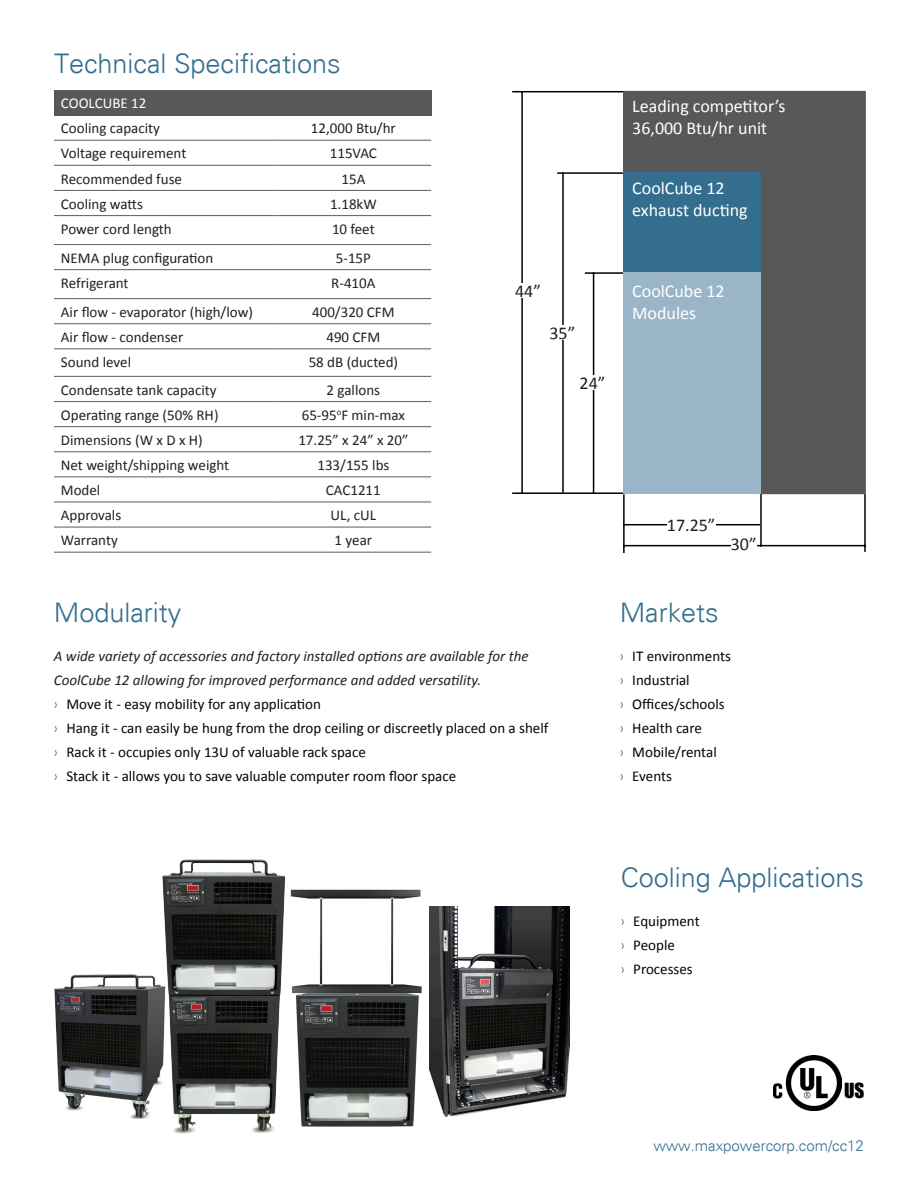
<style>
.page{position:relative;width:918px;height:1188px;background:#fff}
.page>*{position:absolute;margin:0;border:0;box-sizing:border-box;transform-origin:0 0}
.t1{font:300 27px "Univers";color:#336e8f}
.t2{font:19.2px "Impact";color:#000}
.t3{font:18px/21.6px "Calibri";color:#fff}
.t4{font:18px "Calibri";color:#231f20}
.t5{font:15px/24px "Calibri";color:#040503}
.t6{font:15px "Calibri";color:#231f20}
.t7{font:300 15px "Univers";color:#336e8f}
.t8{font:15px "Calibri";color:#fff}
.s1{font-style:italic;color:#231f20}
.s2{font-family:"Univers";font-weight:300;color:#336e8f}
</style>
<div class="page">
<div style="left:54px;top:90px;width:377px;height:25px;background:#57585a"></div>
<hr style="left:54px;top:140px;width:222px;height:1px;background:#6c6d70">
<hr style="left:276px;top:140px;width:155px;height:1px;background:#6c6d70">
<hr style="left:54px;top:165px;width:222px;height:1px;background:#6c6d70">
<hr style="left:276px;top:165px;width:155px;height:1px;background:#6c6d70">
<hr style="left:54px;top:190px;width:222px;height:1px;background:#6c6d70">
<hr style="left:276px;top:190px;width:155px;height:1px;background:#6c6d70">
<hr style="left:54px;top:215px;width:222px;height:1px;background:#6c6d70">
<hr style="left:276px;top:215px;width:155px;height:1px;background:#6c6d70">
<hr style="left:54px;top:244px;width:222px;height:1px;background:#6c6d70">
<hr style="left:276px;top:244px;width:155px;height:1px;background:#6c6d70">
<hr style="left:54px;top:269px;width:222px;height:1px;background:#6c6d70">
<hr style="left:276px;top:269px;width:155px;height:1px;background:#6c6d70">
<hr style="left:54px;top:298px;width:222px;height:1px;background:#6c6d70">
<hr style="left:276px;top:298px;width:155px;height:1px;background:#6c6d70">
<hr style="left:54px;top:323px;width:222px;height:1px;background:#6c6d70">
<hr style="left:276px;top:323px;width:155px;height:1px;background:#6c6d70">
<hr style="left:54px;top:348px;width:222px;height:1px;background:#6c6d70">
<hr style="left:276px;top:348px;width:155px;height:1px;background:#6c6d70">
<hr style="left:54px;top:376px;width:222px;height:1px;background:#6c6d70">
<hr style="left:276px;top:376px;width:155px;height:1px;background:#6c6d70">
<hr style="left:54px;top:401px;width:222px;height:1px;background:#6c6d70">
<hr style="left:276px;top:401px;width:155px;height:1px;background:#6c6d70">
<hr style="left:54px;top:426px;width:222px;height:1px;background:#6c6d70">
<hr style="left:276px;top:426px;width:155px;height:1px;background:#6c6d70">
<hr style="left:54px;top:451px;width:222px;height:1px;background:#6c6d70">
<hr style="left:276px;top:451px;width:155px;height:1px;background:#6c6d70">
<hr style="left:54px;top:476px;width:222px;height:1px;background:#6c6d70">
<hr style="left:276px;top:476px;width:155px;height:1px;background:#6c6d70">
<hr style="left:54px;top:501px;width:222px;height:2px;background:#6c6d70">
<hr style="left:276px;top:501px;width:155px;height:2px;background:#6c6d70">
<hr style="left:54px;top:527px;width:222px;height:1px;background:#6c6d70">
<hr style="left:276px;top:527px;width:155px;height:1px;background:#6c6d70">
<hr style="left:54px;top:552px;width:222px;height:1px;background:#6c6d70">
<hr style="left:276px;top:552px;width:155px;height:1px;background:#6c6d70">
<hr style="left:512px;top:492px;width:113px;height:2px;background:#000">
<hr style="left:512px;top:91px;width:113px;height:1px;background:#000">
<hr style="left:557px;top:172px;width:66px;height:2px;background:#000">
<hr style="left:585px;top:272px;width:38px;height:2px;background:#000">
<hr style="left:521px;top:91px;width:2px;height:403px;background:#000">
<hr style="left:562px;top:173px;width:2px;height:320px;background:#000">
<hr style="left:593px;top:273px;width:1px;height:220px;background:#000">
<hr style="left:623px;top:494px;width:2px;height:59px;background:#000">
<hr style="left:624px;top:545px;width:242px;height:1px;background:#000">
<hr style="left:760px;top:493px;width:2px;height:54px;background:#000">
<hr style="left:864px;top:494px;width:2px;height:58px;background:#000">
<hr style="left:624px;top:524px;width:136px;height:1px;background:#000">
<div style="left:623px;top:90px;width:243px;height:404px;background:#57585a"></div>
<div style="left:623px;top:172px;width:137px;height:101px;background:#336e8f"></div>
<div style="left:623px;top:272px;width:137px;height:222px;background:#99b5c7"></div>
<img style="left:290px;top:889px;width:132px;height:238px">
<img style="left:429px;top:907px;width:141px;height:210px">
<img style="left:54px;top:974px;width:106px;height:145px">
<img style="left:160px;top:859px;width:126px;height:275px">
<div style="left:515px;top:284px;width:26px;height:14px;background:#fff"></div>
<div style="left:549px;top:326px;width:26px;height:14px;background:#fff"></div>
<div style="left:731px;top:537px;width:26px;height:14px;background:#fff"></div>
<div style="left:580px;top:375px;width:26px;height:15px;background:#fff"></div>
<div style="left:667px;top:517px;width:49px;height:15px;background:#fff"></div>
<img style="left:773px;top:1055px;width:69px;height:56px">
<h1 class="t1" style="left:54px;top:48px;width:288px">Technical Specifications</h1>
<p class="t8" style="left:61px;top:94px;width:87px">COOLCUBE 12</p>
<p class="t6" style="left:61px;top:119px;width:101px">Cooling capacity</p>
<p class="t6" style="left:311px;top:119px;width:86px">12,000 Btu/hr</p>
<p class="t6" style="left:61px;top:144px;width:127px">Voltage requirement</p>
<p class="t6" style="left:330px;top:144px;width:49px">115VAC</p>
<p class="t6" style="left:61px;top:169px;width:123px">Recommended fuse</p>
<p class="t6" style="left:341px;top:169px;width:25px">15A</p>
<p class="t6" style="left:61px;top:194px;width:84px">Cooling watts</p>
<p class="t6" style="left:330px;top:194px;width:48px">1.18kW</p>
<p class="t6" style="left:61px;top:219px;width:112px">Power cord length</p>
<p class="t6" style="left:332px;top:219px;width:44px">10 feet</p>
<p class="t6" style="left:61px;top:248px;width:154px">NEMA plug configuration</p>
<p class="t6" style="left:336px;top:248px;width:37px">5-15P</p>
<p class="t6" style="left:61px;top:274px;width:69px">Refrigerant</p>
<p class="t6" style="left:331px;top:274px;width:46px">R-410A</p>
<p class="t6" style="left:61px;top:303px;width:194px">Air flow - evaporator (high/low)</p>
<p class="t6" style="left:312px;top:303px;width:84px">400/320 CFM</p>
<p class="t6" style="left:61px;top:328px;width:124px">Air flow - condenser</p>
<p class="t6" style="left:326px;top:328px;width:55px">490 CFM</p>
<p class="t6" style="left:61px;top:353px;width:72px">Sound level</p>
<p class="t6" style="left:309px;top:353px;width:91px">58 dB (ducted)</p>
<p class="t6" style="left:61px;top:380px;width:157px">Condensate tank capacity</p>
<p class="t6" style="left:327px;top:380px;width:55px">2 gallons</p>
<p class="t6" style="left:61px;top:405px;width:159px">Operating range (50% RH)</p>
<p class="t6" style="left:302px;top:405px;width:105px">65-95<sup>o</sup>F min-max</p>
<p class="t6" style="left:61px;top:431px;width:143px">Dimensions (W x D x H)</p>
<p class="t6" style="left:298px;top:431px;width:111px">17.25” x 24” x 20”</p>
<p class="t6" style="left:61px;top:456px;width:170px">Net weight/shipping weight</p>
<p class="t6" style="left:317px;top:456px;width:73px">133/155 lbs</p>
<p class="t6" style="left:61px;top:481px;width:41px">Model</p>
<p class="t6" style="left:326px;top:481px;width:56px">CAC1211</p>
<p class="t6" style="left:61px;top:506px;width:62px">Approvals</p>
<p class="t6" style="left:331px;top:506px;width:47px">UL, cUL</p>
<p class="t6" style="left:61px;top:531px;width:58px">Warranty</p>
<p class="t6" style="left:335px;top:531px;width:39px">1 year</p>
<p class="t4" style="left:515px;top:280px;width:27px">44”</p>
<p class="t4" style="left:549px;top:322px;width:27px">35”</p>
<p class="t4" style="left:580px;top:372px;width:27px">24”</p>
<p class="t3" style="left:632px;top:95px;width:155px">Leading competitor’s<br>36,000 Btu/hr unit</p>
<p class="t3" style="left:632px;top:177px;width:117px">CoolCube 12 exhaust ducting</p>
<p class="t3" style="left:632px;top:279px;width:94px">CoolCube 12<br>Modules</p>
<p class="t4" style="left:667px;top:514px;width:50px">17.25”</p>
<p class="t4" style="left:731px;top:533px;width:27px">30”</p>
<h1 class="t1" style="left:54px;top:597px;width:129px">Modularity</h1>
<p class="t5" style="left:54px;top:644px;width:496px"><span class="s1">A wide variety of accessories and factory installed options are available for the CoolCube 12 allowing for improved performance and added versatility.<br></span><span class="s2">›</span> Move it - easy mobility for any application<br><span class="s2">›</span> Hang it - can easily be hung from the drop ceiling or discreetly placed on a shelf <span class="s2">›</span> Rack it - occupies only 13U of valuable rack space<br><span class="s2">›</span> Stack it - allows you to save valuable computer room floor space</p>
<h1 class="t1" style="left:620px;top:597px;width:100px">Markets</h1>
<p class="t5" style="left:620px;top:644px;width:113px"><span class="s2">›</span> IT environments <span class="s2">›</span> Industrial<br><span class="s2">›</span> Offices/schools <span class="s2">›</span> Health care<br><span class="s2">›</span> Mobile/rental<br><span class="s2">›</span> Events</p>
<h1 class="t1" style="left:621px;top:862px;width:245px">Cooling Applications</h1>
<p class="t5" style="left:621px;top:909px;width:80px"><span class="s2">›</span> Equipment <span class="s2">›</span> People<br><span class="s2">›</span> Processes</p>
<p class="t2" style="left:844px;top:1075px;width:22px">US</p>
<p class="t7" style="left:653px;top:1137px;width:212px">www.maxpowercorp.com/cc12</p>
</div>
